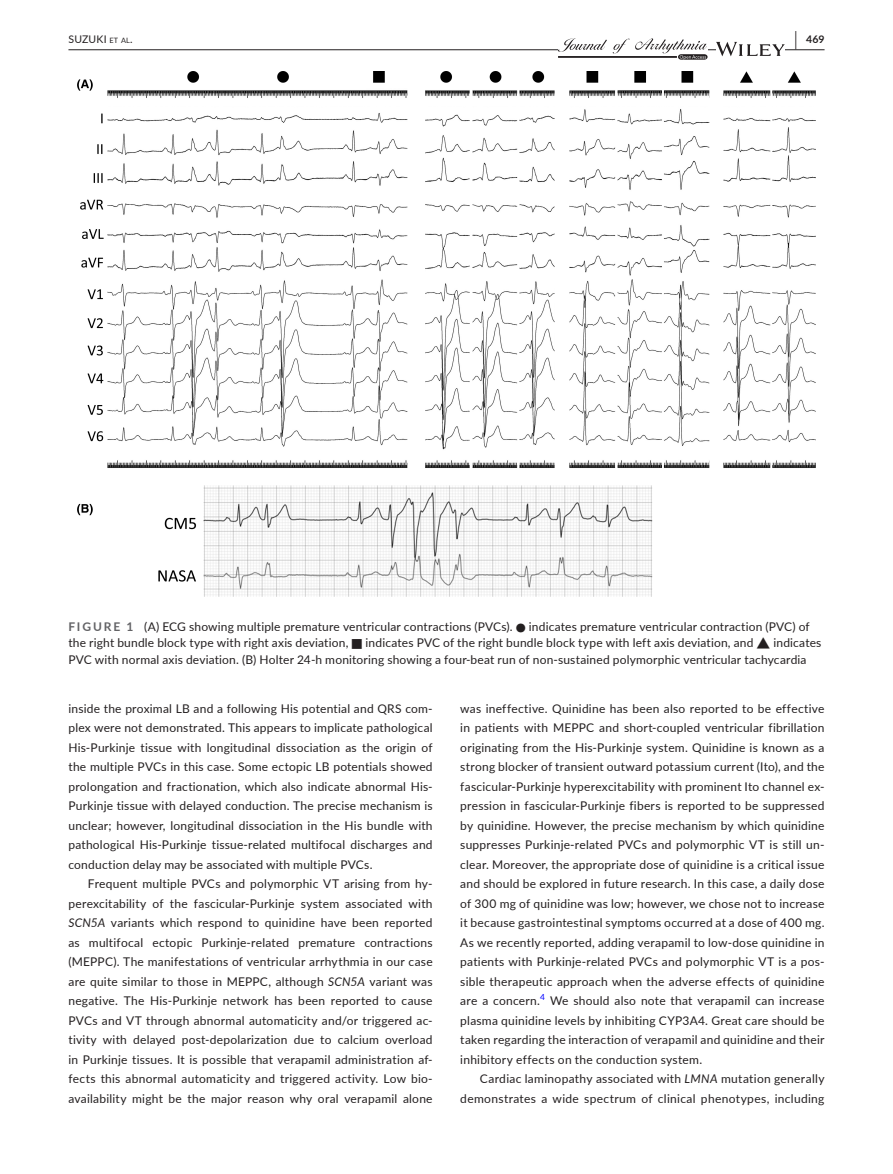
<style>
.page{position:relative;width:893px;height:1174px;background:#fff}
.page>*{position:absolute;margin:0;border:0;box-sizing:border-box;transform-origin:0 0}
.t1{font:12px/19.5px "Lato";letter-spacing:.015em;color:#231f20;text-align:justify}
.t2{font:10.5px "Lato";letter-spacing:.02em;color:#231f20}
.t3{font:700 10.5px "Lato";color:#231f20}
.s1{font-size:7.35px}
.s2{font-style:inherit}
.s3{font-size:19.5px}
.s4{font-weight:700;color:#636366}
.s5{font-family:"STIX"}
.s6{font-style:italic}
</style>
<div class="page">
<hr style="left:68px;top:49px;width:756px;height:1px;background:#231f20">
<svg style="left:558px;top:38px;width:150px;height:22px"></svg>
<svg style="left:716px;top:42px;width:69px;height:14px"></svg>
<img style="left:77px;top:71px;width:739px;height:526px">
<p class="t2" style="left:68px;top:31px;width:66px">SUZUKI <span class="s1">et al</span><span class="s2">.</span></p>
<p class="t3" style="left:795px;top:31px;width:31px"><span class="s3">|</span> 469</p>
<p class="t1" style="left:68px;top:617px;width:754px;line-height:16.5px;text-align:left"><span class="s4">FIGURE 1</span> (A) ECG showing multiple premature ventricular contractions (PVCs). <span class="s5">●</span> indicates premature ventricular contraction (PVC) of the right bundle block type with right axis deviation, <span class="s5">■</span> indicates PVC of the right bundle block type with left axis deviation, and <span class="s5">▲</span> indicates<br>PVC with normal axis deviation. (B) Holter 24-h monitoring showing a four-beat run of non-sustained polymorphic ventricular tachycardia</p>
<p class="t1" style="left:68px;top:698px;width:366px">inside the proximal LB and a following His potential and QRS com&shy;plex were not demonstrated. This appears to implicate pathological His-Purkinje tissue with longitudinal dissociation as the origin of the multiple PVCs in this case. Some ectopic LB potentials showed prolongation and fractionation, which also indicate abnormal His-Purkinje tissue with delayed conduction. The precise mechanism is unclear; however, longitudinal dissociation in the His bundle with pathological His-Purkinje tissue-related multifocal discharges and conduction delay may be associated with multiple PVCs.</p>
<p class="t1" style="left:68px;top:873px;width:366px;text-indent:20px">Frequent multiple PVCs and polymorphic VT arising from hy&shy;perexcitability of the fascicular-Purkinje system associated with <span class="s6">SCN5A</span> variants which respond to quinidine have been reported as multifocal ectopic Purkinje-related premature contractions (MEPPC). The manifestations of ventricular arrhythmia in our case are quite similar to those in MEPPC, although <span class="s6">SCN5A</span> variant was negative. The His-Purkinje network has been reported to cause PVCs and VT through abnormal automaticity and/or triggered ac&shy;tivity with delayed post-depolarization due to calcium overload in Purkinje tissues. It is possible that verapamil administration af&shy;fects this abnormal automaticity and triggered activity. Low bio&shy;availability might be the major reason why oral verapamil alone</p>
<p class="t1" style="left:460px;top:698px;width:366px">was ineffective. Quinidine has been also reported to be effective in patients with MEPPC and short-coupled ventricular fibrillation originating from the His-Purkinje system. Quinidine is known as a strong blocker of transient outward potassium current (Ito), and the fascicular-Purkinje hyperexcitability with prominent Ito channel ex&shy;pression in fascicular-Purkinje fibers is reported to be suppressed by quinidine. However, the precise mechanism by which quinidine suppresses Purkinje-related PVCs and polymorphic VT is still un&shy;clear. Moreover, the appropriate dose of quinidine is a critical issue and should be explored in future research. In this case, a daily dose of 300 mg of quinidine was low; however, we chose not to increase it because gastrointestinal symptoms occurred at a dose of 400 mg.<br>As we recently reported, adding verapamil to low-dose quinidine in patients with Purkinje-related PVCs and polymorphic VT is a pos&shy;sible therapeutic approach when the adverse effects of quinidine are a concern.<sup>4</sup> We should also note that verapamil can increase plasma quinidine levels by inhibiting CYP3A4. Great care should be taken regarding the interaction of verapamil and quinidine and their inhibitory effects on the conduction system.</p>
<p class="t1" style="left:460px;top:1068px;width:366px;text-align:right">Cardiac laminopathy associated with <span class="s6">LMNA</span> mutation generally demonstrates a wide spectrum of clinical phenotypes, including</p>
</div>
